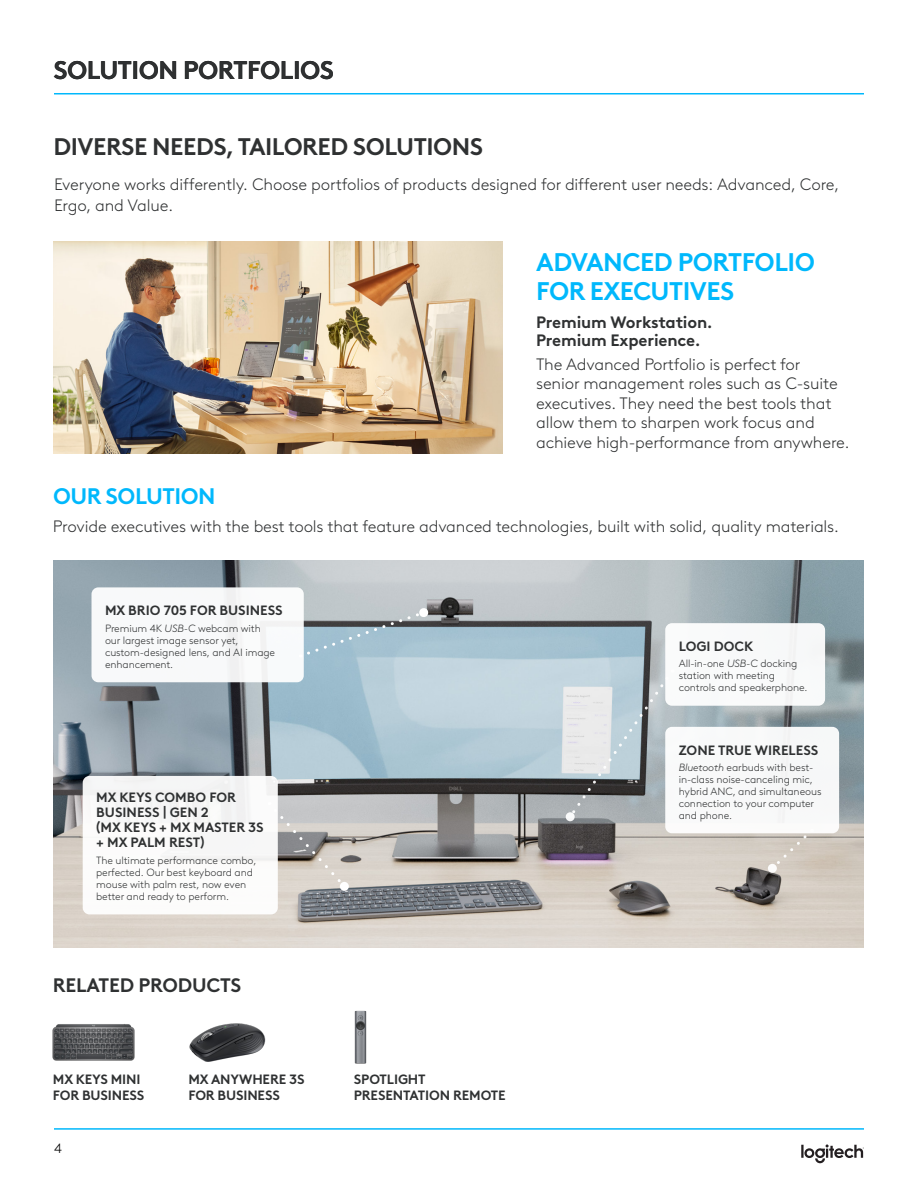
<style>
.page{position:relative;width:918px;height:1188px;background:#fff}
.page>*{position:absolute;margin:0;border:0;box-sizing:border-box;transform-origin:0 0}
.Head_1{font:700 25.5px/28.5px "Brown Logitech Pan";letter-spacing:-.02em;color:#00b8fc}
.Head_1-2{font:700 25.5px "Brown Logitech Pan";letter-spacing:-.02em;color:#000}
.Head_1-3{font:700 24px "Brown Logitech Pan";letter-spacing:-.02em;color:#2f3132}
.Head_1-4{font:700 22.5px "Brown Logitech Pan";letter-spacing:-.02em;color:#00b8fc}
.Body_1_TOC{font:700 19.5px "Brown Logitech Pan";letter-spacing:-.01em;color:#2f3132}
.Body_1_TOC-2{font:300 16.5px/19.5px "Brown Logitech Pan";letter-spacing:-.01em;color:#2f3132}
.Body_1_TOC-3{font:700 16.5px/18px "Brown Logitech Pan";letter-spacing:-.01em;color:#2f3132}
.Body_1_TOC-4{font:700 13.5px/16.5px "Brown Logitech Pan";letter-spacing:-.01em;color:#2f3132}
.t1{font:300 13.5px "Brown Logitech Pan";color:#000}
.Body_1_TOC-5{font:300 10.5px/12px "Brown Logitech Pan";letter-spacing:-.01em;color:#2f3132}
.s1{font-family:"Brown Pro";font-style:italic}
</style>
<div class="page">
<svg style="left:801px;top:1144px;width:63px;height:19px"></svg>
<hr style="left:54px;top:93px;width:810px;height:1px;background:#00b8fc">
<hr style="left:54px;top:1128px;width:810px;height:2px;background:#00b8fc">
<img style="left:53px;top:241px;width:449px;height:212px">
<img style="left:53px;top:560px;width:811px;height:387px">
<img style="left:52px;top:1024px;width:83px;height:37px">
<img style="left:189px;top:1023px;width:77px;height:39px">
<img style="left:354px;top:1010px;width:13px;height:54px">
<svg style="left:771px;top:833px;width:42px;height:37px;background:#d1c8bf"></svg>
<div style="left:768px;top:864px;width:9px;height:9px;background:#fff;border-radius:50%"></div>
<svg style="left:569px;top:670px;width:104px;height:148px;background:#b1babe"></svg>
<div style="left:566px;top:812px;width:9px;height:9px;background:#fff;border-radius:50%"></div>
<div style="left:92px;top:587px;width:212px;height:95px;background:#f8f9fa;border-radius:7px"></div>
<div style="left:665px;top:727px;width:174px;height:106px;background:#f8f9f9;border-radius:7px"></div>
<div style="left:83px;top:776px;width:195px;height:138px;background:#fff;border-radius:7px"></div>
<div style="left:665px;top:623px;width:160px;height:83px;background:#fff;border-radius:7px"></div>
<svg style="left:303px;top:608px;width:126px;height:49px;background:#a1b4bf"></svg>
<svg style="left:269px;top:802px;width:76px;height:86px;background:#c3c0bd"></svg>
<div style="left:340px;top:882px;width:9px;height:9px;background:#fff;border-radius:50%"></div>
<p class="Head_1-2" style="left:53px;top:50px;width:282px">SOLUTION PORTFOLIOS</p>
<p class="Head_1-3" style="left:53px;top:128px;width:431px">DIVERSE NEEDS, TAILORED SOLUTIONS</p>
<p class="Body_1_TOC-2" style="left:54px;top:172px;width:787px;line-height:21px">Everyone works differently. Choose portfolios of products designed for different user needs: Advanced, Core,<br>Ergo, and Value.</p>
<p class="Head_1" style="left:536px;top:246px;width:280px">ADVANCED PORTFOLIO<br>FOR EXECUTIVES</p>
<p class="Body_1_TOC-3" style="left:536px;top:312px;width:178px">Premium Workstation.<br>Premium Experience.</p>
<p class="Body_1_TOC-2" style="left:536px;top:353px;width:315px">The Advanced Portfolio is perfect for<br>senior management roles such as C-suite executives. They need the best tools that allow them to sharpen work focus and achieve high-performance from anywhere.</p>
<p class="Head_1-4" style="left:53px;top:479px;width:164px">OUR SOLUTION</p>
<p class="Body_1_TOC-2" style="left:53px;top:516px;width:788px">Provide executives with the best tools that feature advanced technologies, built with solid, quality materials.</p>
<p class="Body_1_TOC-4" style="left:105px;top:601px;width:179px">MX BRIO 705 FOR BUSINESS</p>
<p class="Body_1_TOC-5" style="left:105px;top:621px;width:172px">Premium 4K <span class="s1">USB-C</span> webcam with our largest image sensor yet, custom-designed lens, and AI image enhancement.</p>
<p class="Body_1_TOC-4" style="left:96px;top:789px;width:169px;line-height:15px">MX KEYS COMBO FOR<br>BUSINESS | GEN 2<br>(MX KEYS + MX MASTER 3S + MX PALM REST)</p>
<p class="Body_1_TOC-5" style="left:96px;top:853px;width:162px">The ultimate performance combo, perfected. Our best keyboard and mouse with palm rest, now even better and ready to perform.</p>
<p class="Body_1_TOC" style="left:53px;top:971px;width:190px">RELATED PRODUCTS</p>
<p class="Body_1_TOC-4" style="left:53px;top:1070px;width:93px">MX KEYS MINI<br>FOR BUSINESS</p>
<p class="t1" style="left:54px;top:1138px;width:9px">4</p>
<p class="Body_1_TOC-4" style="left:188px;top:1070px;width:118px">MX ANYWHERE 3S<br>FOR BUSINESS</p>
<p class="Body_1_TOC-4" style="left:354px;top:1070px;width:153px">SPOTLIGHT<br>PRESENTATION REMOTE</p>
<p class="Body_1_TOC-4" style="left:679px;top:637px;width:76px">LOGI DOCK</p>
<p class="Body_1_TOC-5" style="left:679px;top:657px;width:130px">All-in-one <span class="s1">USB-C</span> docking station with meeting controls and speakerphone.</p>
<p class="Body_1_TOC-4" style="left:679px;top:741px;width:141px">ZONE TRUE WIRELESS</p>
<p class="Body_1_TOC-5" style="left:679px;top:761px;width:144px"><span class="s1">Bluetooth</span> earbuds with best&shy;in-class noise-canceling mic, hybrid ANC, and simultaneous connection to your computer and phone.</p>
</div>
